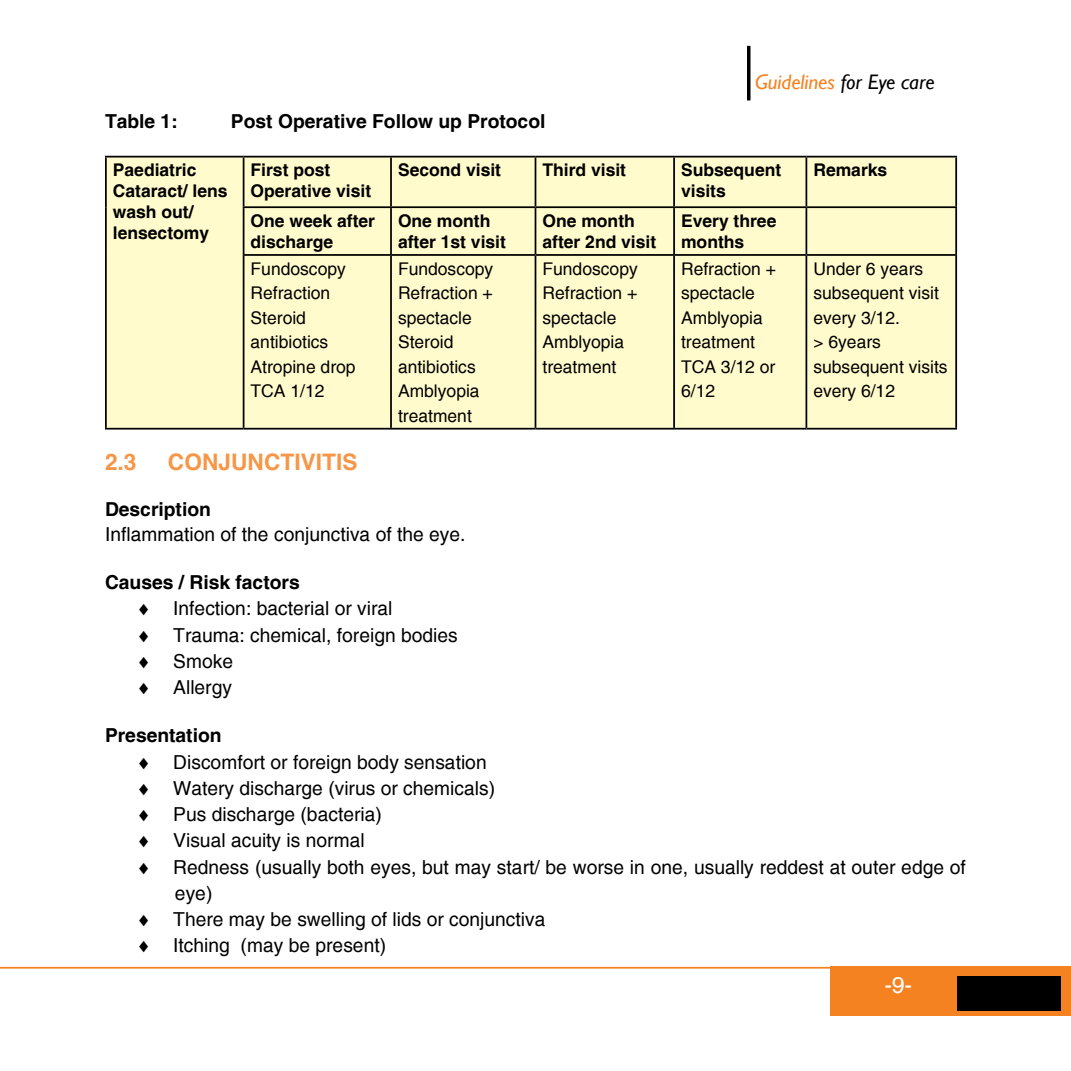
<style>
.page{position:relative;width:1071px;height:1071px;background:#fff}
.page>*{position:absolute;margin:0;border:0;box-sizing:border-box;transform-origin:0 0}
.t1{font:700 22.75px "Helvetica";color:#f79646}
.t2{font:22.75px "Helvetica";color:#fff}
.t3{font:italic 21px "Gill Sans";color:#f58220}
.t4{font:19.25px/26.2px "Helvetica";color:#000}
.t5{font:700 19.25px "Helvetica";color:#000}
.t6{font:17.5px/24.5px "Helvetica";color:#000}
.t7{font:700 17.5px/21px "Helvetica";color:#000}
.s1{color:#000}
.s2{font-weight:700}
</style>
<div class="page">
<hr style="left:0;top:967px;width:840px;height:2px;background:#f58220">
<svg style="left:747px;top:46px;width:4px;height:54px"></svg>
<div style="left:831px;top:966px;width:240px;height:50px;background:#f58220"></div>
<div style="left:958px;top:976px;width:103px;height:35px;background:#000"></div>
<div style="left:107px;top:158px;width:848px;height:270px;background:#fffbcc"></div>
<hr style="left:105px;top:156px;width:139px;height:2px;background:#000">
<hr style="left:105px;top:158px;width:2px;height:49px;background:#000">
<hr style="left:244px;top:156px;width:147px;height:2px;background:#000">
<hr style="left:243px;top:158px;width:1px;height:48px;background:#000">
<hr style="left:391px;top:156px;width:145px;height:2px;background:#000">
<hr style="left:390px;top:158px;width:2px;height:48px;background:#000">
<hr style="left:536px;top:156px;width:138px;height:2px;background:#000">
<hr style="left:535px;top:158px;width:1px;height:48px;background:#000">
<hr style="left:674px;top:156px;width:132px;height:2px;background:#000">
<hr style="left:673px;top:158px;width:2px;height:48px;background:#000">
<hr style="left:806px;top:156px;width:151px;height:2px;background:#000">
<hr style="left:806px;top:158px;width:1px;height:48px;background:#000">
<hr style="left:955px;top:158px;width:2px;height:48px;background:#000">
<hr style="left:105px;top:207px;width:2px;height:48px;background:#000">
<hr style="left:243px;top:206px;width:148px;height:2px;background:#000">
<hr style="left:243px;top:208px;width:1px;height:46px;background:#000">
<hr style="left:391px;top:206px;width:145px;height:2px;background:#000">
<hr style="left:390px;top:208px;width:2px;height:46px;background:#000">
<hr style="left:536px;top:206px;width:138px;height:2px;background:#000">
<hr style="left:535px;top:208px;width:1px;height:46px;background:#000">
<hr style="left:674px;top:206px;width:132px;height:2px;background:#000">
<hr style="left:673px;top:208px;width:2px;height:46px;background:#000">
<hr style="left:806px;top:206px;width:151px;height:2px;background:#000">
<hr style="left:806px;top:208px;width:1px;height:46px;background:#000">
<hr style="left:955px;top:208px;width:2px;height:46px;background:#000">
<hr style="left:105px;top:255px;width:2px;height:173px;background:#000">
<hr style="left:243px;top:254px;width:148px;height:2px;background:#000">
<hr style="left:243px;top:256px;width:1px;height:172px;background:#000">
<hr style="left:391px;top:254px;width:145px;height:2px;background:#000">
<hr style="left:390px;top:256px;width:2px;height:172px;background:#000">
<hr style="left:536px;top:254px;width:138px;height:2px;background:#000">
<hr style="left:535px;top:256px;width:1px;height:172px;background:#000">
<hr style="left:674px;top:254px;width:132px;height:2px;background:#000">
<hr style="left:673px;top:256px;width:2px;height:172px;background:#000">
<hr style="left:806px;top:254px;width:151px;height:2px;background:#000">
<hr style="left:806px;top:256px;width:1px;height:172px;background:#000">
<hr style="left:955px;top:256px;width:2px;height:172px;background:#000">
<hr style="left:105px;top:428px;width:139px;height:2px;background:#000">
<hr style="left:244px;top:428px;width:147px;height:2px;background:#000">
<hr style="left:391px;top:428px;width:145px;height:2px;background:#000">
<hr style="left:536px;top:428px;width:138px;height:2px;background:#000">
<hr style="left:674px;top:428px;width:132px;height:2px;background:#000">
<hr style="left:806px;top:428px;width:151px;height:2px;background:#000">
<p class="t3" style="left:755px;top:70px;width:181px">Guidelines <span class="s1">for Eye care</span></p>
<p class="t5" style="left:105px;top:110px;width:74px">Table 1:</p>
<p class="t5" style="left:231px;top:110px;width:316px">Post Operative Follow up Protocol</p>
<p class="t7" style="left:113px;top:160px;width:116px">Paediatric<br>Cataract/ lens wash out/ lensectomy</p>
<p class="t7" style="left:251px;top:160px;width:122px">First post<br>Operative visit</p>
<p class="t7" style="left:398px;top:160px;width:105px">Second visit</p>
<p class="t7" style="left:542px;top:160px;width:85px">Third visit</p>
<p class="t7" style="left:681px;top:160px;width:102px">Subsequent visits</p>
<p class="t7" style="left:813px;top:160px;width:75px">Remarks</p>
<p class="t7" style="left:251px;top:210px;width:126px">One week after discharge</p>
<p class="t7" style="left:398px;top:210px;width:109px">One month after 1st visit</p>
<p class="t7" style="left:543px;top:210px;width:115px">One month after 2nd visit</p>
<p class="t7" style="left:681px;top:210px;width:97px">Every three months</p>
<p class="t6" style="left:251px;top:256px;width:107px">Fundoscopy<br>Refraction<br>Steroid antibiotics<br>Atropine drop<br>TCA 1/12</p>
<p class="t6" style="left:398px;top:256px;width:97px">Fundoscopy<br>Refraction + spectacle<br>Steroid antibiotics<br>Amblyopia treatment</p>
<p class="t6" style="left:542px;top:256px;width:97px">Fundoscopy<br>Refraction + spectacle<br>Amblyopia treatment</p>
<p class="t6" style="left:681px;top:256px;width:96px">Refraction + spectacle<br>Amblyopia treatment<br>TCA 3/12 or<br>6/12</p>
<p class="t6" style="left:813px;top:256px;width:136px">Under 6 years subsequent visit every 3/12.<br>&gt; 6years subsequent visits every 6/12</p>
<p class="t1" style="left:105px;top:448px;width:33px">2.3</p>
<p class="t1" style="left:168px;top:448px;width:191px">CONJUNCTIVITIS</p>
<p class="t5" style="left:105px;top:498px;width:107px">Description</p>
<p class="t4" style="left:105px;top:521px;width:362px">Inflammation of the conjunctiva of the eye.</p>
<p class="t4" style="left:136px;top:569px;width:323px;text-indent:-31px"><span class="s2">Causes / Risk factors<br></span>♦ Infection: bacterial or viral<br>♦ Trauma: chemical, foreign bodies ♦ Smoke<br>♦ Allergy</p>
<p class="t5" style="left:105px;top:724px;width:118px">Presentation</p>
<p class="t4" style="left:136px;top:749px;width:352px">♦ Discomfort or foreign body sensation</p>
<p class="t4" style="left:136px;top:775px;width:360px">♦ Watery discharge (virus or chemicals)</p>
<p class="t4" style="left:136px;top:801px;width:247px">♦ Pus discharge (bacteria)</p>
<p class="t4" style="left:136px;top:828px;width:230px">♦ Visual acuity is normal</p>
<p class="t4" style="left:136px;top:854px;width:831px">♦ Redness (usually both eyes, but may start/ be worse in one, usually reddest at outer edge of</p>
<p class="t4" style="left:175px;top:880px;width:39px">eye)</p>
<p class="t4" style="left:136px;top:906px;width:411px">♦ There may be swelling of lids or conjunctiva</p>
<p class="t4" style="left:136px;top:933px;width:251px">♦ Itching (may be present)</p>
<p class="t2" style="left:884px;top:972px;width:29px">-9-</p>
</div>
